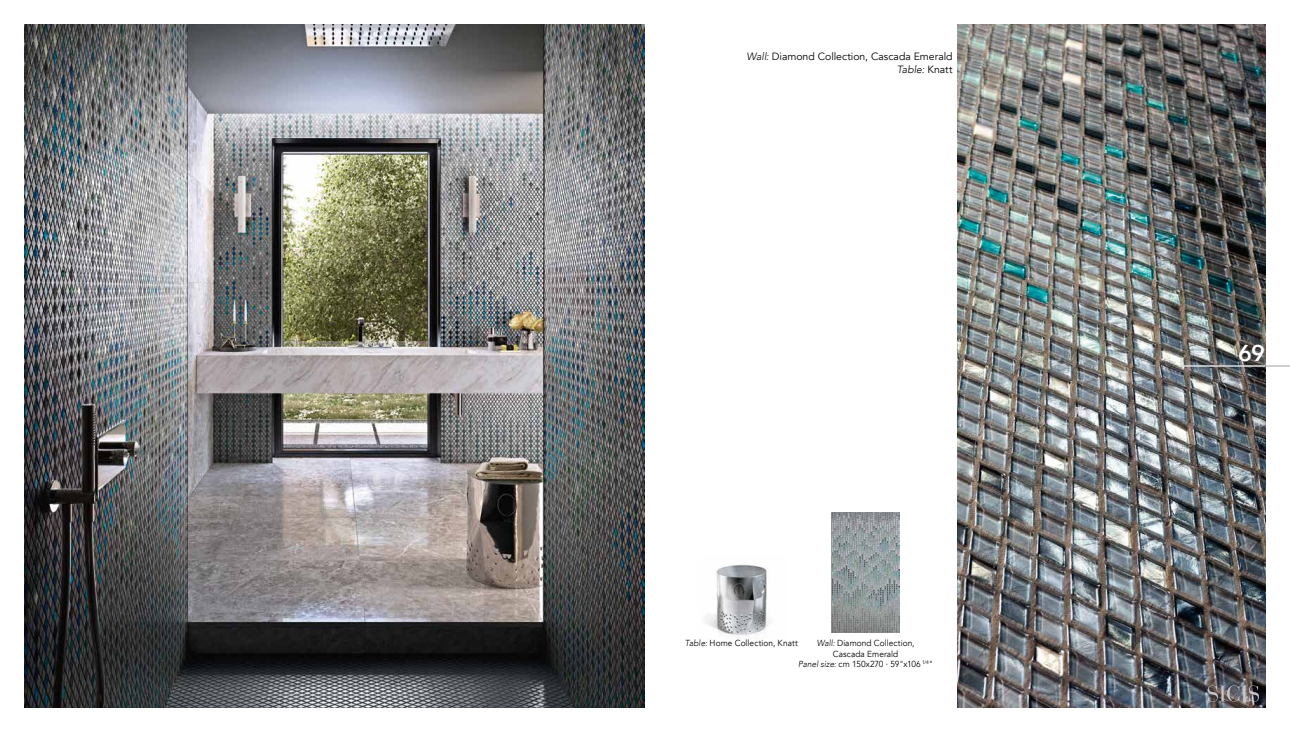
<style>
.page{position:relative;width:1290px;height:732px;background:#fff}
.page>*{position:absolute;margin:0;border:0;box-sizing:border-box;transform-origin:0 0}
.t1{font:600 22.75px "Avenir Next";color:#fff}
.t2{font:10.5px/12.6px "Avenir";color:#000;text-align:right}
.t3{font:8.75px/10.5px "Avenir";letter-spacing:.005em;color:#000;text-align:center;scale:.95 1}
.s1{font-weight:300;font-style:italic}
</style>
<div class="page">
<img style="left:25px;top:25px;width:620px;height:682px">
<img style="left:957px;top:25px;width:308px;height:682px">
<img style="left:705px;top:564px;width:66px;height:72px">
<img style="left:832px;top:513px;width:67px;height:119px">
<svg style="left:1208px;top:685px;width:51px;height:17px"></svg>
<hr style="left:1179px;top:366px;width:111px;height:1px;background:#9d9d9c">
<hr style="left:1179px;top:366px;width:86px;height:1px;background:#fff">
<p class="t2" style="left:746px;top:50px;width:207px"><span class="s1">Wall:</span> Diamond Collection, Cascada Emerald<br><span class="s1">Table:</span> Knatt</p>
<p class="t3" style="left:685px;top:638px;width:120px"><span class="s1">Table:</span> Home Collection, Knatt</p>
<p class="t3" style="left:798px;top:638px;width:144px"><span class="s1">Wall:</span> Diamond Collection,<br>Cascada Emerald<br><span class="s1">Panel size:</span> cm 150x270 · 59"x106 <sup>1/4</sup>"</p>
<h1 class="t1" style="left:1238px;top:333px;width:28px">69</h1>
</div>
